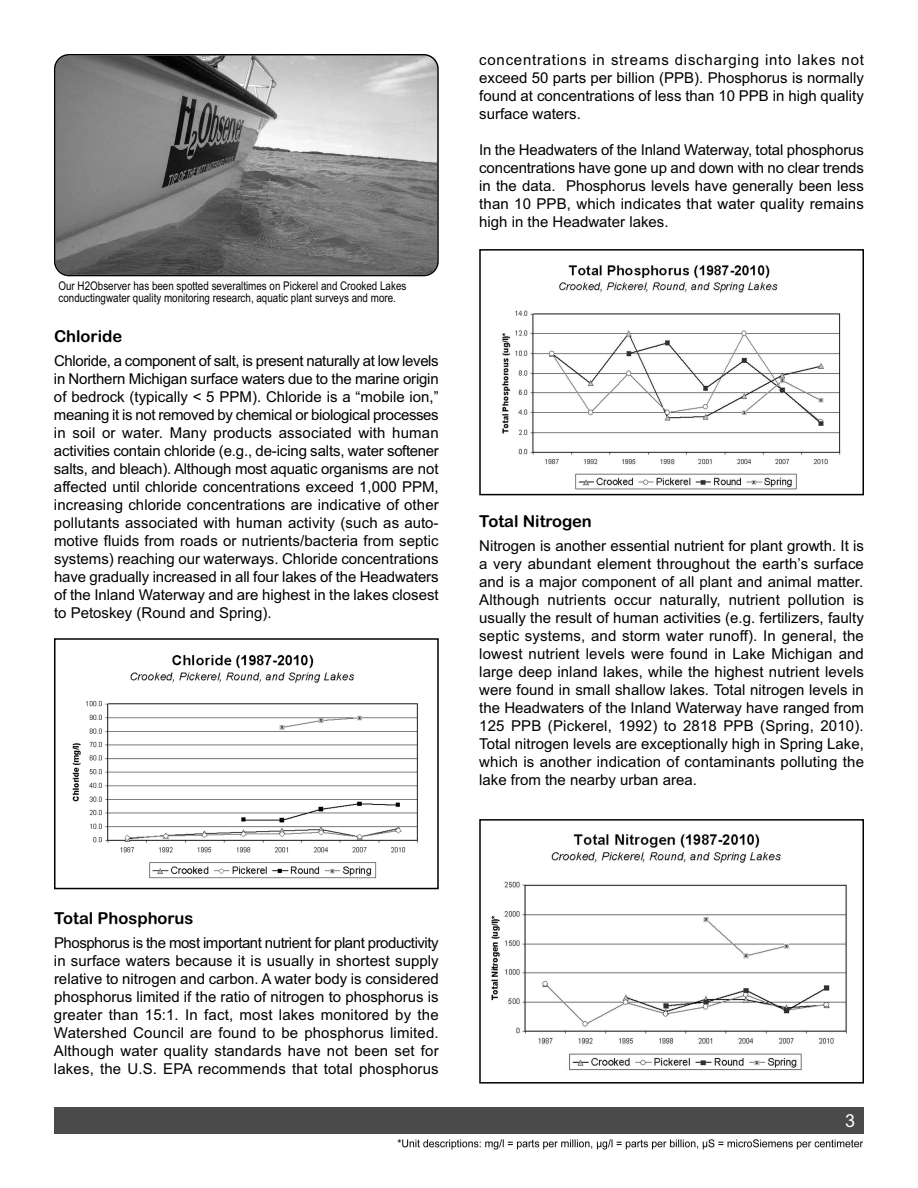
<style>
.page{position:relative;width:918px;height:1188px;background:#fff}
.page>*{position:absolute;margin:0;border:0;box-sizing:border-box;transform-origin:0 0}
.t1{font:18px "Arial";color:#fff}
.t2{font:16.5px "Arial Rounded MT Bold";color:#000}
.t3{font:15px/18px "Arial";color:#000;text-align:justify}
.t4{font:12px/12px "Arial Narrow";color:#000}
</style>
<div class="page">
<div style="left:54px;top:1107px;width:810px;height:27px;background:#4a4a4a"></div>
<img style="left:72px;top:655px;width:346px;height:224px">
<div style="left:54px;top:638px;width:385px;height:251px;border:2px solid #000"></div>
<img style="left:502px;top:265px;width:339px;height:225px">
<div style="left:479px;top:249px;width:385px;height:246px;border:2px solid #000"></div>
<img style="left:491px;top:834px;width:356px;height:237px">
<div style="left:479px;top:819px;width:385px;height:265px;border:2px solid #000"></div>
<img style="left:397px;top:1139px;width:467px;height:11px">
<svg style="left:54px;top:54px;width:385px;height:222px;background:#848484"></svg>
<p class="t4" style="left:58px;top:280px;width:349px">Our H2Observer has been spotted severaltimes on Pickerel and Crooked Lakes conductingwater quality monitoring research, aquatic plant surveys and more.</p>
<p class="t2" style="left:54px;top:327px;width:70px">Chloride</p>
<p class="t3" style="left:54px;top:352px;width:386px">Chloride, a component of salt, is present naturally at low levels in Northern Michigan surface waters due to the marine origin of bedrock (typically &lt; 5 PPM). Chloride is a “mobile ion,” meaning it is not removed by chemical or biological processes in soil or water. Many products associated with human activities contain chloride (e.g., de-icing salts, water softener salts, and bleach). Although most aquatic organisms are not affected until chloride concentrations exceed 1,000 PPM, increasing chloride concentrations are indicative of other pollutants associated with human activity (such as auto&shy;motive fluids from roads or nutrients/bacteria from septic systems) reaching our waterways. Chloride concentrations have gradually increased in all four lakes of the Headwaters of the Inland Waterway and are highest in the lakes closest to Petoskey (Round and Spring).</p>
<p class="t3" style="left:479px;top:51px;width:386px">concentrations in streams discharging into lakes not exceed 50 parts per billion (PPB). Phosphorus is normally found at concentrations of less than 10 PPB in high quality surface waters.</p>
<p class="t3" style="left:479px;top:141px;width:386px">In the Headwaters of the Inland Waterway, total phosphorus concentrations have gone up and down with no clear trends in the data. Phosphorus levels have generally been less than 10 PPB, which indicates that water quality remains high in the Headwater lakes.</p>
<p class="t2" style="left:479px;top:512px;width:114px">Total Nitrogen</p>
<p class="t3" style="left:479px;top:537px;width:386px">Nitrogen is another essential nutrient for plant growth. It is a very abundant element throughout the earth’s surface and is a major component of all plant and animal matter.<br>Although nutrients occur naturally, nutrient pollution is usually the result of human activities (e.g. fertilizers, faulty septic systems, and storm water runoff). In general, the lowest nutrient levels were found in Lake Michigan and large deep inland lakes, while the highest nutrient levels were found in small shallow lakes. Total nitrogen levels in the Headwaters of the Inland Waterway have ranged from 125 PPB (Pickerel, 1992) to 2818 PPB (Spring, 2010).<br>Total nitrogen levels are exceptionally high in Spring Lake, which is another indication of contaminants polluting the lake from the nearby urban area.</p>
<p class="t2" style="left:54px;top:909px;width:141px">Total Phosphorus</p>
<p class="t3" style="left:54px;top:934px;width:386px">Phosphorus is the most important nutrient for plant productivity in surface waters because it is usually in shortest supply relative to nitrogen and carbon. A water body is considered phosphorus limited if the ratio of nitrogen to phosphorus is greater than 15:1. In fact, most lakes monitored by the Watershed Council are found to be phosphorus limited.<br>Although water quality standards have not been set for lakes, the U.S. EPA recommends that total phosphorus</p>
<p class="t1" style="left:845px;top:1110px;width:12px">3</p>
</div>
